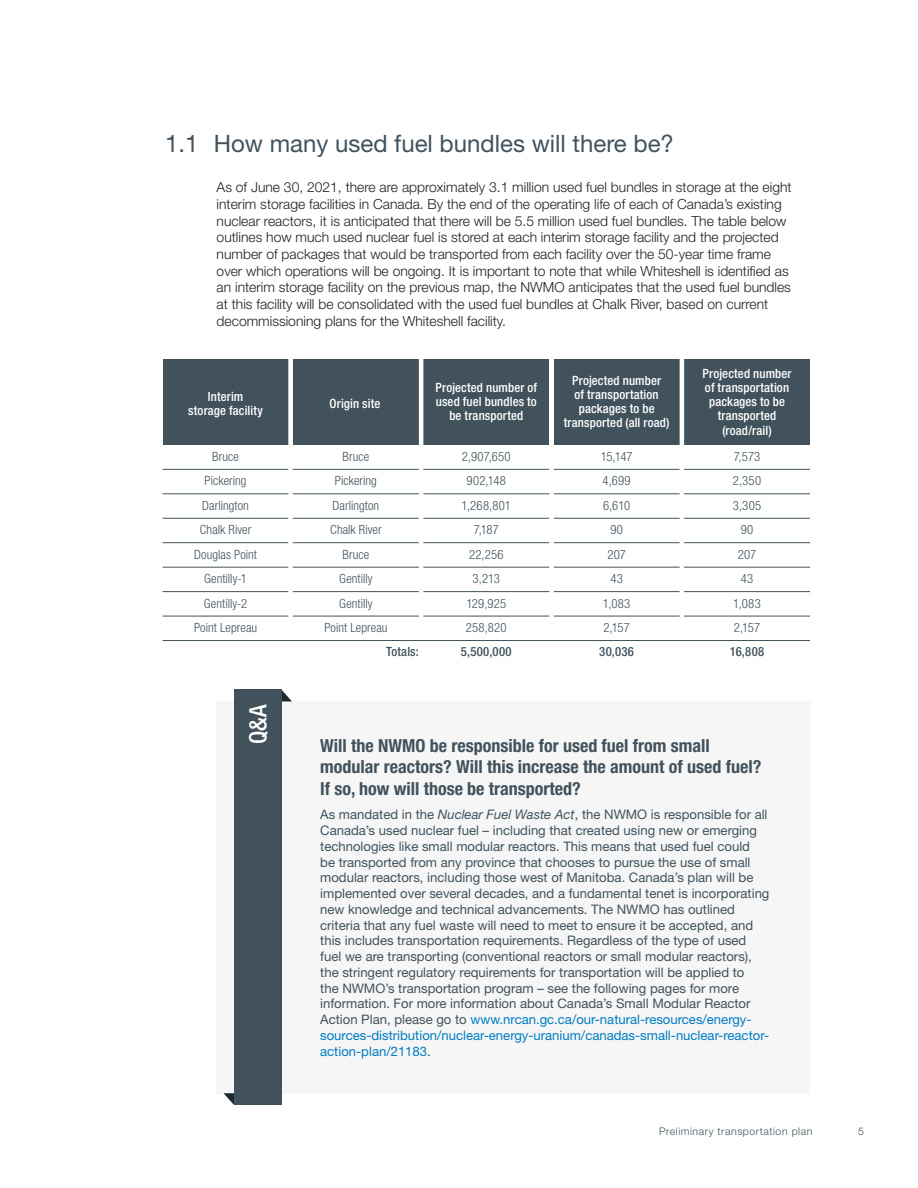
<style>
.page{position:relative;width:918px;height:1188px;background:#fff}
.page>*{position:absolute;margin:0;border:0;box-sizing:border-box;transform-origin:0 0}
.t1{font:24px "Helvetica Neue LT Std";color:#41525c}
.t2{font:500 condensed 24px "Helvetica Neue LT Std";color:#fff}
.t3{font:700 condensed 18px/21.6px "Helvetica Neue LT Std";color:#41525c}
.t4{font:300 13.8px/16.6px "Helvetica Neue LT Std";color:#231f20}
.t5{font:13.2px/15.8px "Helvetica Neue LT Std";color:#41525c}
.t6{font:300 condensed 12.75px/24.5px "Helvetica Neue LT Std";letter-spacing:.01em;color:#41525c;text-align:center}
.t7{font:500 condensed 12.75px/14.2px "Helvetica Neue LT Std";letter-spacing:.01em;color:#fff;text-align:center}
.t8{font:500 condensed 12.75px "Helvetica Neue LT Std";letter-spacing:.025em;color:#41525c}
.t9{font:300 10.5px "Helvetica Neue LT Std";letter-spacing:.055em;color:#41525c}
.s1{font-style:italic}
.s2{color:#007cc2}
</style>
<div class="page">
<div style="left:163px;top:359px;width:126px;height:86px;background:#41525c"></div>
<div style="left:684px;top:359px;width:126px;height:86px;background:#41525c"></div>
<div style="left:293px;top:359px;width:126px;height:86px;background:#41525c"></div>
<div style="left:423px;top:359px;width:126px;height:86px;background:#41525c"></div>
<div style="left:554px;top:359px;width:126px;height:86px;background:#41525c"></div>
<hr style="left:163px;top:567px;width:647px;height:1px;background:#41525c">
<hr style="left:163px;top:494px;width:647px;height:1px;background:#41525c">
<hr style="left:163px;top:469px;width:647px;height:1px;background:#41525c">
<hr style="left:163px;top:640px;width:647px;height:1px;background:#41525c">
<hr style="left:163px;top:542px;width:647px;height:1px;background:#41525c">
<hr style="left:163px;top:616px;width:647px;height:1px;background:#41525c">
<hr style="left:163px;top:591px;width:647px;height:1px;background:#41525c">
<hr style="left:163px;top:518px;width:647px;height:1px;background:#41525c">
<div style="left:288px;top:357px;width:5px;height:271px;background:#fff"></div>
<hr style="left:419px;top:357px;width:4px;height:275px;background:#fff">
<div style="left:549px;top:357px;width:5px;height:275px;background:#fff"></div>
<hr style="left:680px;top:357px;width:4px;height:275px;background:#fff">
<div style="left:216px;top:701px;width:594px;height:393px;background:#f6f6f7"></div>
<svg style="left:224px;top:1093px;width:10px;height:12px"></svg>
<svg style="left:281px;top:690px;width:11px;height:11px"></svg>
<div style="left:234px;top:690px;width:47px;height:415px;background:#41525c"></div>
<h1 class="t1" style="left:165px;top:129px;width:510px">1.1 How many used fuel bundles will there be?</h1>
<p class="t4" style="left:217px;top:179px;width:576px">As of June 30, 2021, there are approximately 3.1 million used fuel bundles in storage at the eight interim storage facilities in Canada. By the end of the operating life of each of Canada’s existing nuclear reactors, it is anticipated that there will be 5.5 million used fuel bundles. The table below outlines how much used nuclear fuel is stored at each interim storage facility and the projected number of packages that would be transported from each facility over the 50-year time frame over which operations will be ongoing. It is important to note that while Whiteshell is identified as an interim storage facility on the previous map, the NWMO anticipates that the used fuel bundles at this facility will be consolidated with the used fuel bundles at Chalk River, based on current decommissioning plans for the Whiteshell facility.</p>
<p class="t7" style="left:188px;top:389px;width:76px">Interim storage facility</p>
<p class="t7" style="left:330px;top:396px;width:52px">Origin site</p>
<p class="t6" style="left:194px;top:444px;width:65px">Bruce<br>Pickering<br>Darlington<br>Chalk River<br>Douglas Point<br>Gentilly-1<br>Gentilly-2<br>Point Lepreau</p>
<p class="t6" style="left:324px;top:444px;width:65px">Bruce<br>Pickering<br>Darlington<br>Chalk River<br>Bruce<br>Gentilly<br>Gentilly<br>Point Lepreau</p>
<p class="t8" style="left:386px;top:644px;width:34px">Totals:</p>
<p class="t7" style="left:436px;top:380px;width:103px">Projected number of used fuel bundles to be transported</p>
<p class="t7" style="left:564px;top:373px;width:107px">Projected number<br>of transportation packages to be transported (all road)</p>
<p class="t7" style="left:703px;top:366px;width:90px">Projected number of transportation packages to be transported (road/rail)</p>
<p class="t6" style="left:462px;top:444px;width:51px">2,907,650<br>902,148<br>1,268,801<br>7,187<br>22,256<br>3,213<br>129,925<br>258,820</p>
<p class="t8" style="left:461px;top:644px;width:52px">5,500,000</p>
<p class="t6" style="left:601px;top:444px;width:33px">15,147<br>4,699<br>6,610<br>90<br>207<br>43<br>1,083<br>2,157</p>
<p class="t8" style="left:599px;top:644px;width:36px">30,036</p>
<p class="t6" style="left:733px;top:444px;width:30px">7,573<br>2,350<br>3,305<br>90<br>207<br>43<br>1,083<br>2,157</p>
<p class="t8" style="left:730px;top:644px;width:36px">16,808</p>
<h1 class="t2" style="left:244px;top:744px;width:41px;rotate:-90deg">Q&amp;A</h1>
<h2 class="t3" style="left:320px;top:734px;width:443px">Will the NWMO be responsible for used fuel from small modular reactors? Will this increase the amount of used fuel?<br>If so, how will those be transported?</h2>
<p class="t5" style="left:320px;top:807px;width:451px">As mandated in the <span class="s1">Nuclear Fuel Waste Act</span>, the NWMO is responsible for all Canada’s used nuclear fuel – including that created using new or emerging technologies like small modular reactors. This means that used fuel could<br>be transported from any province that chooses to pursue the use of small modular reactors, including those west of Manitoba. Canada’s plan will be implemented over several decades, and a fundamental tenet is incorporating new knowledge and technical advancements. The NWMO has outlined criteria that any fuel waste will need to meet to ensure it be accepted, and this includes transportation requirements. Regardless of the type of used fuel we are transporting (conventional reactors or small modular reactors), the stringent regulatory requirements for transportation will be applied to<br>the NWMO’s transportation program – see the following pages for more information. For more information about Canada’s Small Modular Reactor Action Plan, please go to <span class="s2">www.nrcan.gc.ca/our-natural-resources/energy&shy;sources-distribution/nuclear-energy-uranium/canadas-small-nuclear-reactor&shy;action-plan/21183</span>.</p>
<p class="t9" style="left:659px;top:1125px;width:155px">Preliminary transportation plan</p>
<p class="t9" style="left:858px;top:1125px;width:7px">5</p>
</div>
